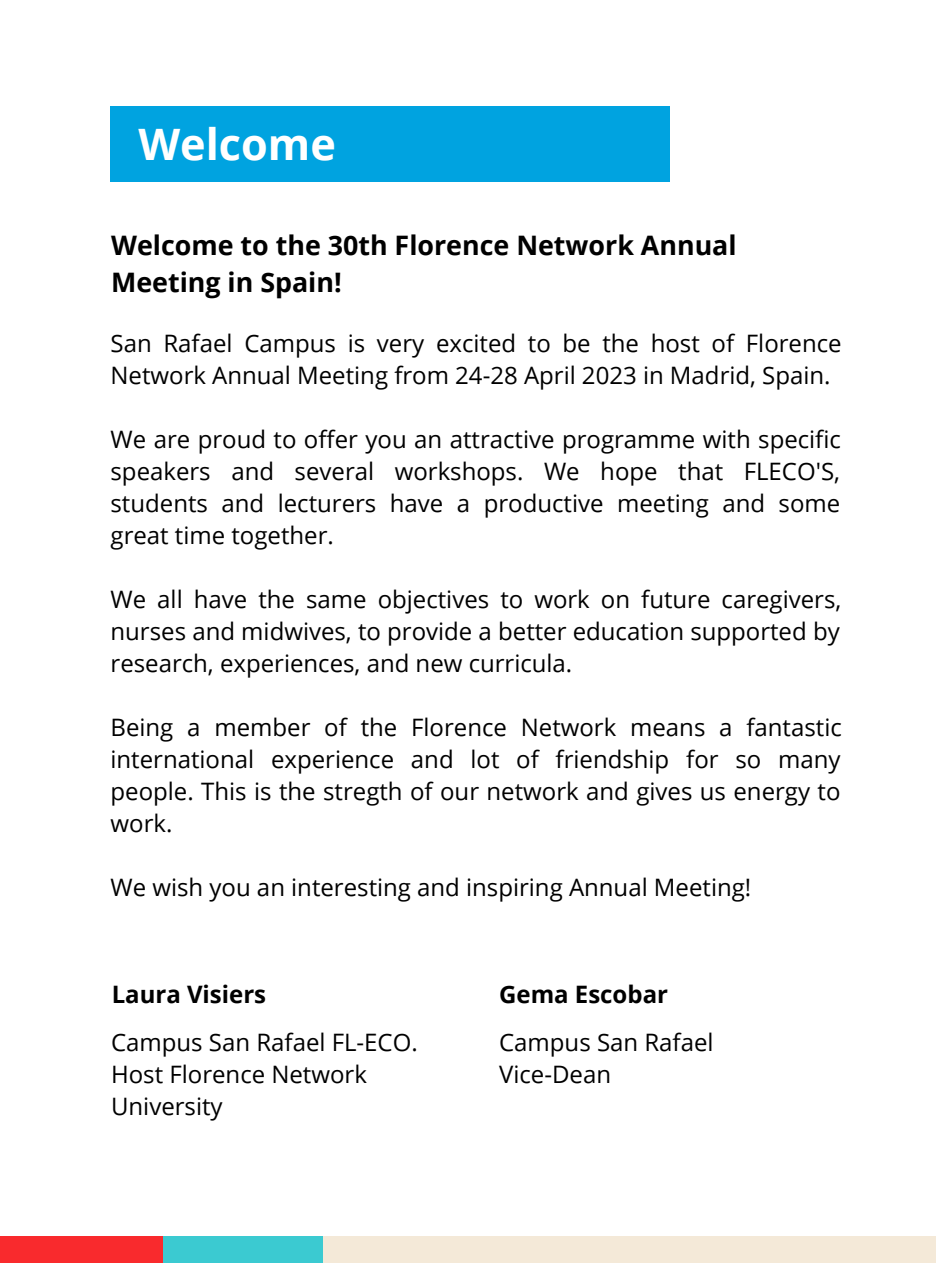
<style>
.page{position:relative;width:936px;height:1263px;background:#fff}
.page>*{position:absolute;margin:0;border:0;box-sizing:border-box;transform-origin:0 0}
.t1{font:700 43.2px "Open Sans";color:#fff}
.t2{font:700 26.7px/37.2px "Open Sans";color:#000}
.t3{font:24px/32.1px "Open Sans";color:#000}
.t4{font:700 24px "Open Sans";color:#000}
</style>
<div class="page">
<div style="left:111px;top:107px;width:559px;height:74px;background:#00a3e0"></div>
<div style="left:186px;top:1236px;width:750px;height:26px;background:#f4e9d8"></div>
<div style="left:163px;top:1236px;width:159px;height:26px;background:#3bcad1"></div>
<div style="left:0;top:1236px;width:163px;height:26px;background:#f92a2d"></div>
<h1 class="t1" style="left:138px;top:113px;width:199px">Welcome</h1>
<p class="t2" style="left:111px;top:226px;width:627px">Welcome to the 30th Florence Network Annual<br>Meeting in Spain!</p>
<p class="t3" style="left:111px;top:326px;width:733px">San Rafael Campus is very excited to be the host of Florence<br>Network Annual Meeting from 24-28 April 2023 in Madrid, Spain.</p>
<p class="t3" style="left:111px;top:422px;width:732px;text-align:justify">We are proud to offer you an attractive programme with specific speakers and several workshops. We hope that FLECO'S, students and lecturers have a productive meeting and some great time together.</p>
<p class="t3" style="left:111px;top:582px;width:732px;text-align:justify">We all have the same objectives to work on future caregivers, nurses and midwives, to provide a better education supported by research, experiences, and new curricula.</p>
<p class="t3" style="left:111px;top:710px;width:733px;text-align:justify">Being a member of the Florence Network means a fantastic international experience and lot of friendship for so many people. This is the stregth of our network and gives us energy to work.</p>
<p class="t3" style="left:111px;top:870px;width:642px">We wish you an interesting and inspiring Annual Meeting!</p>
<p class="t4" style="left:112px;top:977px;width:156px">Laura Visiers</p>
<p class="t4" style="left:499px;top:977px;width:170px">Gema Escobar</p>
<p class="t3" style="left:111px;top:1025px;width:308px">Campus San Rafael FL-ECO.<br>Host Florence Network<br>University</p>
<p class="t3" style="left:499px;top:1025px;width:216px">Campus San Rafael<br>Vice-Dean</p>
</div>
